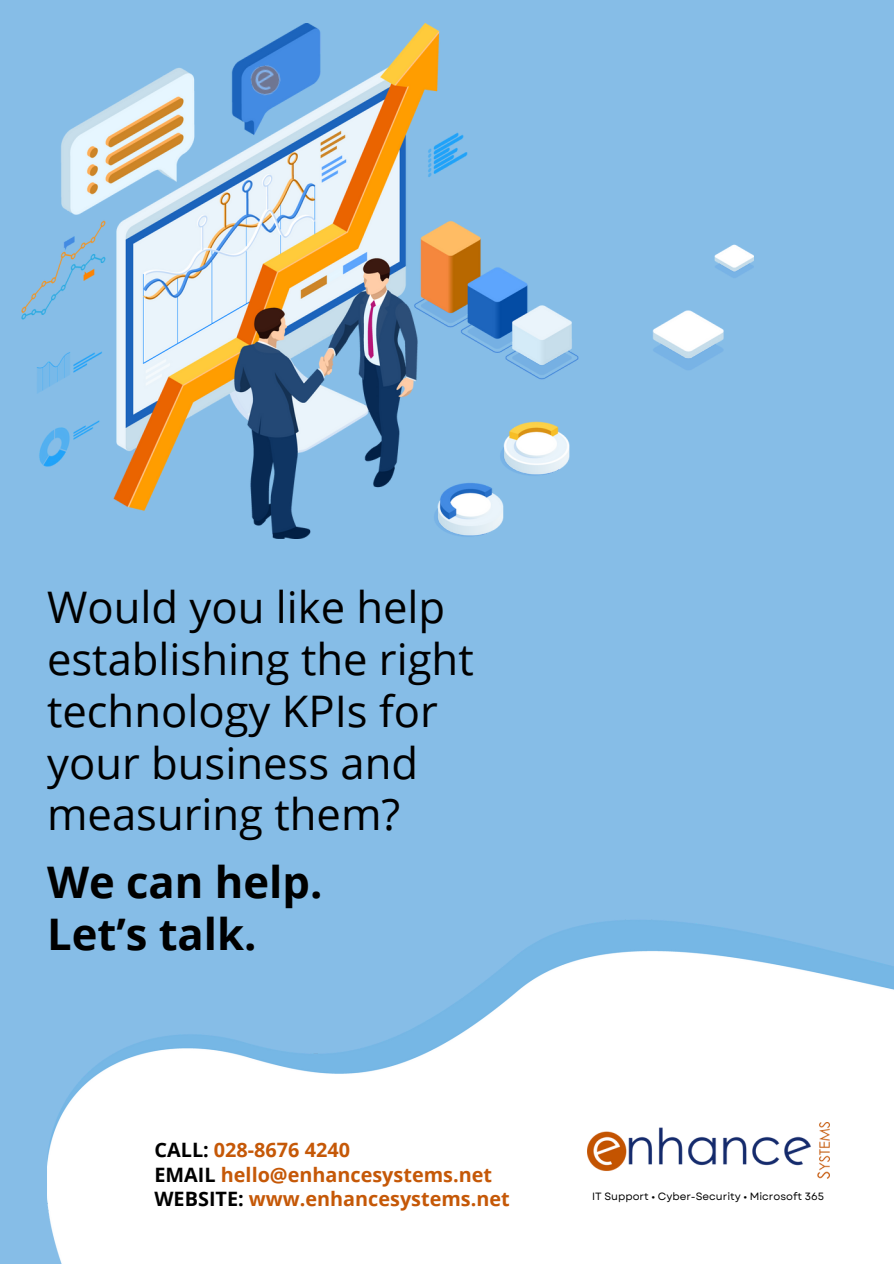
<style>
.page{position:relative;width:894px;height:1264px;background:#fff}
.page>*{position:absolute;margin:0;border:0;box-sizing:border-box;transform-origin:0 0}
.t1{font:43.5px "Open Sans";color:#000}
.t2{font:700 43.5px "Open Sans";color:#000}
.t3{font:700 19.8px "Open Sans";color:#c55807}
.t4{font:10.5px "Garet";color:#000}
.s1{color:#000}
</style>
<div class="page">
<div style="left:0;top:0;width:893px;height:1263px;background:#86bde7"></div>
<img style="left:47px;top:920px;width:846px;height:343px">
<img style="left:21px;top:23px;width:732px;height:515px">
<img style="left:587px;top:1122px;width:242px;height:56px">
<img style="left:248px;top:63px;width:35px;height:34px">
<p class="t1" style="left:47px;top:576px;width:399px">Would you like help</p>
<p class="t1" style="left:47px;top:628px;width:428px">establishing the right</p>
<p class="t1" style="left:47px;top:680px;width:392px">technology KPIs for</p>
<p class="t1" style="left:47px;top:732px;width:372px">your business and</p>
<p class="t1" style="left:47px;top:783px;width:354px">measuring them?</p>
<p class="t2" style="left:47px;top:851px;width:277px">We can help.</p>
<p class="t2" style="left:47px;top:903px;width:211px">Let’s talk.</p>
<p class="t3" style="left:154px;top:1135px;width:197px"><span class="s1">CALL:</span> 028-8676 4240</p>
<p class="t3" style="left:154px;top:1160px;width:339px"><span class="s1">EMAIL</span> hello@enhancesystems.net</p>
<p class="t3" style="left:154px;top:1185px;width:357px"><span class="s1">WEBSITE:</span> www.enhancesystems.net</p>
<p class="t4" style="left:592px;top:1188px;width:233px">IT Support • Cyber-Security • Microsoft 365</p>
</div>
